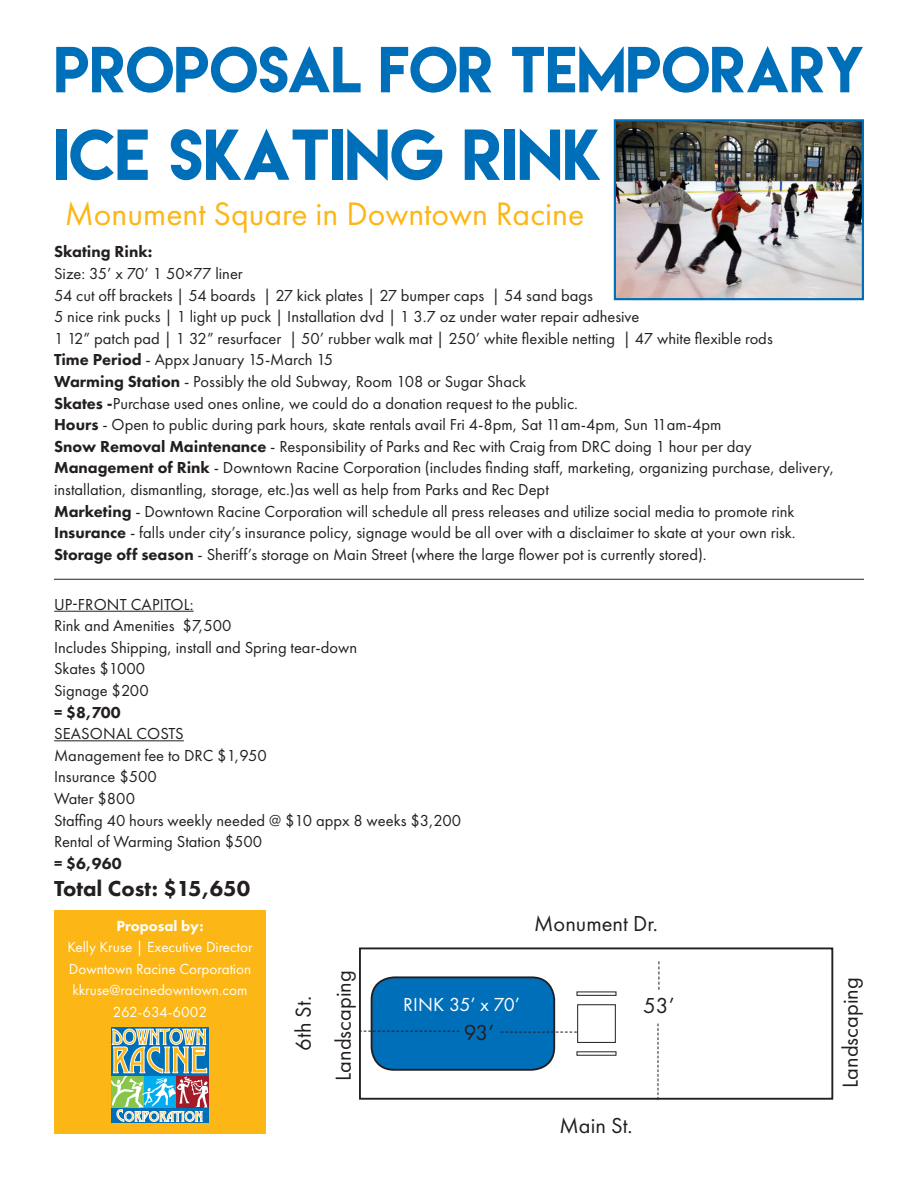
<style>
.page{position:relative;width:918px;height:1188px;background:#fff}
.page>*{position:absolute;margin:0;border:0;box-sizing:border-box;transform-origin:0 0}
.t1{font:64.05px "Lemon Milk";color:#006fba}
.t2{font:57.75px "Lemon Milk";color:#006fba}
.t3{font:33.75px "Futura PT";color:#fcb615}
.t4{font:22.5px "Futura PT";color:#231f20}
.t5{font:800 22.5px "Futura PT";color:#231f20}
.t6{font:19.5px "Futura PT";letter-spacing:.01em;color:#fff}
.t7{font:16.5px/21.6px "Futura PT";color:#231f20}
.t8{font:800 16.5px "Futura PT";color:#231f20}
.t9{font:15.15px "Futura PT";color:#fff}
.t10{font:800 15.15px "Futura PT";color:#fff}
.s1{font-weight:800}
</style>
<div class="page">
<div style="left:54px;top:910px;width:212px;height:223px;background:#fcb615"></div>
<hr style="left:54px;top:611px;width:140px;height:1px;background:#231f20">
<hr style="left:54px;top:740px;width:130px;height:1px;background:#231f20">
<div style="left:359px;top:947px;width:474px;height:153px;border:2px solid #231f20"></div>
<div style="left:372px;top:977px;width:182px;height:93px;background:#006fba;border-radius:22px"></div>
<div style="left:371px;top:976px;width:184px;height:95px;border:2px solid #231f20;border-radius:22px"></div>
<div style="left:577px;top:1004px;width:39px;height:39px;border:1px solid #231f20"></div>
<div style="left:577px;top:992px;width:39px;height:4px;border:1px solid #231f20"></div>
<div style="left:577px;top:1051px;width:39px;height:5px;border:1px solid #231f20"></div>
<svg style="left:658px;top:961px;width:1px;height:29px"></svg>
<svg style="left:658px;top:1024px;width:1px;height:76px"></svg>
<svg style="left:501px;top:1032px;width:76px;height:1px"></svg>
<svg style="left:359px;top:1031px;width:101px;height:1px"></svg>
<div style="left:111px;top:1108px;width:98px;height:15px;background:#006fba"></div>
<svg style="left:111px;top:1027px;width:98px;height:81px"></svg>
<svg style="left:111px;top:1028px;width:97px;height:94px;background:#83a7a7"></svg>
<img style="left:617px;top:122px;width:244px;height:175px">
<div style="left:614px;top:119px;width:250px;height:181px;border:2px solid #006fba"></div>
<hr style="left:54px;top:579px;width:810px;height:1px;background:#231f20">
<p class="t2" style="left:54px;top:30px;width:812px">PROPOSAL FOR TEMPORARY</p>
<p class="t1" style="left:54px;top:111px;width:549px">ICE SKATING RINK</p>
<p class="t3" style="left:65px;top:194px;width:521px">Monument Square in Downtown Racine</p>
<p class="t8" style="left:54px;top:242px;width:100px">Skating Rink:</p>
<p class="t7" style="left:54px;top:263px;width:190px">Size: 35’ x 70’ 1 50×77 liner</p>
<p class="t7" style="left:54px;top:284px;width:540px">54 cut off brackets | 54 boards | 27 kick plates | 27 bumper caps | 54 sand bags</p>
<p class="t7" style="left:54px;top:306px;width:587px">5 nice rink pucks | 1 light up puck | Installation dvd | 1 3.7 oz under water repair adhesive</p>
<p class="t7" style="left:54px;top:327px;width:720px">1 12” patch pad | 1 32” resurfacer | 50’ rubber walk mat | 250’ white flexible netting | 47 white flexible rods</p>
<p class="t7" style="left:54px;top:349px;width:281px"><span class="s1">Time Period</span> - Appx January 15-March 15</p>
<p class="t7" style="left:54px;top:371px;width:474px"><span class="s1">Warming Station</span> - Possibly the old Subway, Room 108 or Sugar Shack</p>
<p class="t7" style="left:54px;top:392px;width:525px"><span class="s1">Skates -</span>Purchase used ones online, we could do a donation request to the public.</p>
<p class="t7" style="left:54px;top:414px;width:669px"><span class="s1">Hours</span> - Open to public during park hours, skate rentals avail Fri 4-8pm, Sat 11am-4pm, Sun 11am-4pm</p>
<p class="t7" style="left:54px;top:435px;width:699px"><span class="s1">Snow Removal Maintenance</span> - Responsibility of Parks and Rec with Craig from DRC doing 1 hour per day</p>
<p class="t7" style="left:54px;top:457px;width:782px"><span class="s1">Management of Rink</span> - Downtown Racine Corporation (includes finding staff, marketing, organizing purchase, delivery, installation, dismantling, storage, etc.)as well as help from Parks and Rec Dept</p>
<p class="t7" style="left:54px;top:500px;width:742px"><span class="s1">Marketing</span> - Downtown Racine Corporation will schedule all press releases and utilize social media to promote rink</p>
<p class="t7" style="left:54px;top:522px;width:743px"><span class="s1">Insurance</span> - falls under city’s insurance policy, signage would be all over with a disclaimer to skate at your own risk.</p>
<p class="t7" style="left:54px;top:543px;width:654px"><span class="s1">Storage off season</span> - Sheriff’s storage on Main Street (where the large flower pot is currently stored).</p>
<p class="t7" style="left:54px;top:593px;width:141px">UP-FRONT CAPITOL:</p>
<p class="t7" style="left:54px;top:615px;width:179px">Rink and Amenities $7,500</p>
<p class="t7" style="left:54px;top:636px;width:305px">Includes Shipping, install and Spring tear-down</p>
<p class="t7" style="left:54px;top:658px;width:93px">Skates $1000</p>
<p class="t7" style="left:54px;top:680px;width:96px">Signage $200</p>
<p class="t7" style="left:54px;top:701px;width:131px"><span class="s1">= $8,700<br></span>SEASONAL COSTS</p>
<p class="t7" style="left:54px;top:744px;width:214px">Management fee to DRC $1,950</p>
<p class="t7" style="left:54px;top:766px;width:104px">Insurance $500</p>
<p class="t7" style="left:54px;top:788px;width:82px">Water $800</p>
<p class="t7" style="left:54px;top:809px;width:409px">Staffing 40 hours weekly needed @ $10 appx 8 weeks $3,200</p>
<p class="t7" style="left:54px;top:831px;width:210px">Rental of Warming Station $500</p>
<p class="t8" style="left:54px;top:853px;width:69px">= $6,960</p>
<p class="t5" style="left:54px;top:875px;width:198px">Total Cost: $15,650</p>
<p class="t10" style="left:116px;top:916px;width:89px">Proposal by:</p>
<p class="t9" style="left:67px;top:938px;width:187px">Kelly Kruse | Executive Director</p>
<p class="t9" style="left:69px;top:960px;width:184px">Downtown Racine Corporation</p>
<p class="t9" style="left:72px;top:981px;width:177px">kkruse@racinedowntown.com</p>
<p class="t9" style="left:113px;top:1003px;width:96px">262-634-6002</p>
<p class="t4" style="left:290px;top:1051px;width:56px;rotate:-90deg">6th St.</p>
<p class="t4" style="left:330px;top:1081px;width:112px;rotate:-90deg">Landscaping</p>
<p class="t4" style="left:534px;top:910px;width:125px">Monument Dr.</p>
<p class="t6" style="left:403px;top:993px;width:119px">RINK 35’ x 70’</p>
<p class="t4" style="left:464px;top:1019px;width:32px">93’</p>
<p class="t4" style="left:643px;top:992px;width:33px">53’</p>
<p class="t4" style="left:837px;top:1088px;width:112px;rotate:-90deg">Landscaping</p>
<p class="t4" style="left:560px;top:1113px;width:75px">Main St.</p>
</div>
